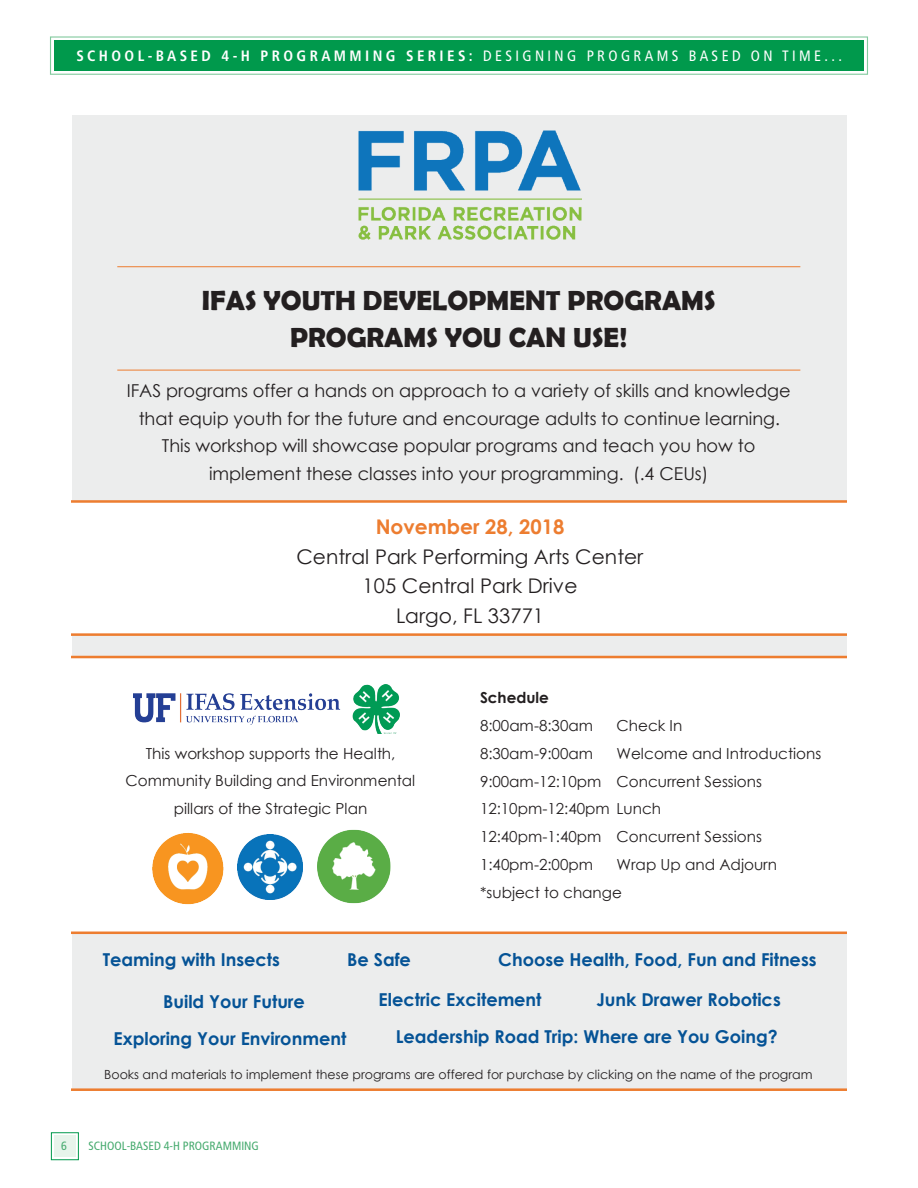
<style>
.page{position:relative;width:918px;height:1188px;background:#fff}
.page>*{position:absolute;margin:0;border:0;box-sizing:border-box;transform-origin:0 0}
.t1{font:700 27.75px/37.3px "Berlin Sans FB Demi";color:#231f20;text-align:center}
.t2{font:20.25px/29.7px "Century Gothic";color:#231f20;text-align:center}
.t3{font:17.85px "Century Gothic";color:#231f20}
.t4{font:17.7px/27.9px "Century Gothic";color:#231f20;text-align:center}
.t5{font:700 17.7px "Century Gothic";color:#055396}
.t6{font:15.15px/27.8px "Century Gothic";color:#231f20}
.t7{font:700 condensed 15px "Frutiger";letter-spacing:.225em;color:#fff}
.t8{font:12.6px "Century Gothic";color:#231f20}
.t9{font:condensed 12px "Frutiger";color:#46aa6e}
.s1{font-weight:400}
.s2{font-weight:700;color:#ed7d30}
.s3{font-weight:700}
</style>
<div class="page">
<div style="left:51px;top:1132px;width:28px;height:28px;border:1px solid #00994c"></div>
<div style="left:54px;top:1135px;width:22px;height:22px;background:#e7f4eb"></div>
<div style="left:54px;top:40px;width:810px;height:31px;background:#00994c"></div>
<div style="left:50px;top:36px;width:818px;height:39px;border:1px solid #83ca9e"></div>
<div style="left:72px;top:115px;width:774px;height:388px;background:#eceded"></div>
<svg style="left:72px;top:633px;width:774px;height:25px;background:#ecd7c9"></svg>
<hr style="left:117px;top:266px;width:683px;height:1px;background:#ed7d30">
<hr style="left:117px;top:370px;width:683px;height:1px;background:#ed7d30">
<img style="left:133px;top:685px;width:267px;height:48px">
<div style="left:72px;top:932px;width:774px;height:159px;background:#eceded"></div>
<img style="left:358px;top:131px;width:223px;height:109px">
<img style="left:317px;top:829px;width:74px;height:74px">
<img style="left:152px;top:832px;width:72px;height:73px">
<img style="left:237px;top:834px;width:66px;height:66px">
<p class="t7" style="left:76px;top:47px;width:767px">SCHOOL-BASED 4-H PROGRAMMING SERIES: <span class="s1">DESIGNING PROGRAMS BASED ON TIME...</span></p>
<p class="t1" style="left:202px;top:281px;width:515px">IFAS YOUTH DEVELOPMENT PROGRAMS<br>PROGRAMS YOU CAN USE!</p>
<p class="t4" style="left:127px;top:376px;width:665px">IFAS programs offer a hands on approach to a variety of skills and knowledge</p>
<p class="t3" style="left:139px;top:406px;width:643px">that equip youth for the future and encourage adults to continue learning.</p>
<p class="t4" style="left:162px;top:432px;width:595px">This workshop will showcase popular programs and teach you how to implement these classes into your programming. (.4 CEUs)</p>
<p class="t2" style="left:297px;top:511px;width:348px"><span class="s2">November 28, 2018<br></span>Central Park Performing Arts Center<br>105 Central Park Drive<br>Largo, FL 33771</p>
<p class="t6" style="left:480px;top:683px;width:115px"><span class="s3">Schedule<br></span>8:00am-8:30am</p>
<p class="t6" style="left:617px;top:711px;width:67px">Check In</p>
<p class="t6" style="left:126px;top:739px;width:291px;text-align:center">This workshop supports the Health,<br>Community Building and Environmental pillars of the Strategic Plan</p>
<p class="t6" style="left:480px;top:739px;width:343px;text-indent:137px">Welcome and Introductions<br>9:00am-12:10pm Concurrent Sessions<br>12:10pm-12:40pm Lunch<br>12:40pm-1:40pm Concurrent Sessions<br>1:40pm-2:00pm</p>
<p class="t6" style="left:480px;top:739px;width:115px">8:30am-9:00am</p>
<p class="t6" style="left:480px;top:850px;width:299px;text-indent:137px">Wrap Up and Adjourn *subject to change</p>
<p class="t5" style="left:103px;top:946px;width:179px">Teaming with Insects</p>
<p class="t5" style="left:347px;top:946px;width:65px">Be Safe</p>
<p class="t5" style="left:498px;top:946px;width:320px">Choose Health, Food, Fun and Fitness</p>
<p class="t5" style="left:163px;top:988px;width:143px">Build Your Future</p>
<p class="t5" style="left:114px;top:1025px;width:234px">Exploring Your Environment</p>
<p class="t5" style="left:379px;top:987px;width:164px">Electric Excitement</p>
<p class="t5" style="left:596px;top:986px;width:186px">Junk Drawer Robotics</p>
<p class="t5" style="left:396px;top:1023px;width:384px">Leadership Road Trip: Where are You Going?</p>
<p class="t8" style="left:104px;top:1065px;width:710px">Books and materials to implement these programs are offered for purchase by clicking on the name of the program</p>
<p class="t9" style="left:61px;top:1139px;width:7px">6</p>
<p class="t9" style="left:88px;top:1139px;width:172px">SCHOOL-BASED 4-H PROGRAMMING</p>
</div>
